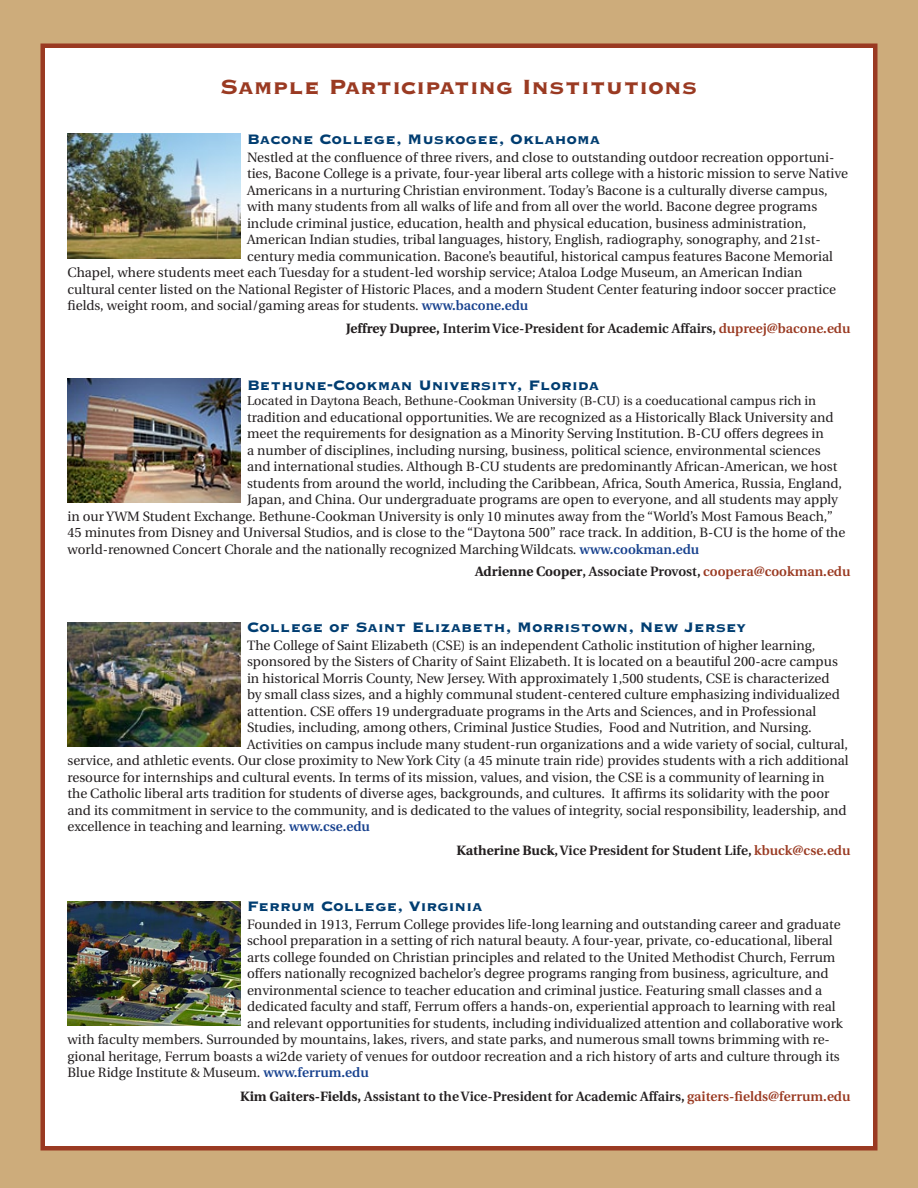
<style>
.page{position:relative;width:918px;height:1188px;background:#cdac7b}
.page>*{position:absolute;margin:0;border:0;box-sizing:border-box;transform-origin:0 0}
.t1{font:800 27px "Copperplate Gothic BT";color:#9a3a22}
.t2{font:800 18px "Copperplate Gothic BT";color:#003d71}
.t3{font:13.5px "Utopia";color:#231f20}
.t4{font:600 13.5px "Utopia";color:#231f20}
.t5{font:600 13.5px "Utopia";color:#9a3a22}
.t6{font:12.75px "Utopia";color:#231f20}
.s1{font-weight:600;color:#18428f}
.s2{font-weight:700}
.s3{color:#9a3a22}
.s4{font-weight:700;color:#231f20}
.s5{color:#231f20}
</style>
<div class="page">
<div style="left:40px;top:44px;width:838px;height:1106px;background:#fff;border:4px solid #9a3a22"></div>
<img style="left:68px;top:134px;width:172px;height:124px">
<img style="left:68px;top:378px;width:172px;height:124px">
<img style="left:68px;top:622px;width:172px;height:124px">
<img style="left:68px;top:901px;width:172px;height:124px">
<h1 class="t1" style="left:220px;top:72px;width:479px">Sample Participating Institutions</h1>
<h2 class="t2" style="left:247px;top:129px;width:355px">Bacone College, Muskogee, Oklahoma</h2>
<p class="t3" style="left:247px;top:150px;width:589px">Nestled at the confluence of three rivers, and close to outstanding outdoor recreation opportuni-</p>
<p class="t3" style="left:247px;top:166px;width:602px">ties, Bacone College is a private, four-year liberal arts college with a historic mission to serve Native</p>
<p class="t3" style="left:247px;top:183px;width:582px">Americans in a nurturing Christian environment. Today’s Bacone is a culturally diverse campus,</p>
<p class="t3" style="left:247px;top:199px;width:572px">with many students from all walks of life and from all over the world. Bacone degree programs</p>
<p class="t3" style="left:247px;top:216px;width:561px">include criminal justice, education, health and physical education, business administration,</p>
<p class="t3" style="left:247px;top:232px;width:575px">American Indian studies, tribal languages, history, English, radiography, sonography, and 21st-</p>
<p class="t3" style="left:247px;top:249px;width:587px">century media communication. Bacone’s beautiful, historical campus features Bacone Memorial</p>
<p class="t3" style="left:67px;top:265px;width:737px">Chapel, where students meet each Tuesday for a student-led worship service; Ataloa Lodge Museum, an American Indian</p>
<p class="t3" style="left:67px;top:282px;width:770px">cultural center listed on the National Register of Historic Places, and a modern Student Center featuring indoor soccer practice</p>
<p class="t3" style="left:67px;top:298px;width:462px">fields, weight room, and social/gaming areas for students. <span class="s1">www.bacone.edu</span></p>
<p class="t4" style="left:346px;top:321px;width:506px"><span class="s2">Jeffrey Dupree,</span> Interim Vice-President for Academic Affairs, <span class="s3">dupreej@bacone.edu</span></p>
<h2 class="t2" style="left:247px;top:375px;width:354px">Bethune-Cookman University, Florida</h2>
<p class="t6" style="left:247px;top:394px;width:571px">Located in Daytona Beach, Bethune-Cookman University (B-CU) is a coeducational campus rich in</p>
<p class="t3" style="left:247px;top:410px;width:588px">tradition and educational opportunities. We are recognized as a Historically Black University and</p>
<p class="t3" style="left:247px;top:426px;width:578px">meet the requirements for designation as a Minority Serving Institution. B-CU offers degrees in</p>
<p class="t3" style="left:247px;top:443px;width:575px">a number of disciplines, including nursing, business, political science, environmental sciences</p>
<p class="t3" style="left:247px;top:459px;width:592px">and international studies. Although B-CU students are predominantly African-American, we host</p>
<p class="t3" style="left:247px;top:476px;width:597px">students from around the world, including the Caribbean, Africa, South America, Russia, England,</p>
<p class="t3" style="left:247px;top:492px;width:593px">Japan, and China. Our undergraduate programs are open to everyone, and all students may apply</p>
<p class="t3" style="left:67px;top:509px;width:767px">in our YWM Student Exchange. Bethune-Cookman University is only 10 minutes away from the “World’s Most Famous Beach,”</p>
<p class="t3" style="left:67px;top:525px;width:779px">45 minutes from Disney and Universal Studios, and is close to the “Daytona 500” race track. In addition, B-CU is the home of the</p>
<p class="t3" style="left:67px;top:542px;width:633px">world-renowned Concert Chorale and the nationally recognized Marching Wildcats. <span class="s1">www.cookman.edu</span></p>
<p class="t5" style="left:475px;top:563px;width:377px"><span class="s4">Adrienne Cooper</span><span class="s5">, Associate Provost,</span> coopera@cookman.edu</p>
<h2 class="t2" style="left:247px;top:617px;width:500px">College of Saint Elizabeth, Morristown, New Jersey</h2>
<p class="t3" style="left:247px;top:638px;width:570px">The College of Saint Elizabeth (CSE) is an independent Catholic institution of higher learning,</p>
<p class="t3" style="left:247px;top:654px;width:592px">sponsored by the Sisters of Charity of Saint Elizabeth. It is located on a beautiful 200-acre campus</p>
<p class="t3" style="left:247px;top:671px;width:584px">in historical Morris County, New Jersey. With approximately 1,500 students, CSE is characterized</p>
<p class="t3" style="left:247px;top:687px;width:594px">by small class sizes, and a highly communal student-centered culture emphasizing individualized</p>
<p class="t3" style="left:247px;top:704px;width:571px">attention. CSE offers 19 undergraduate programs in the Arts and Sciences, and in Professional</p>
<p class="t3" style="left:247px;top:720px;width:566px">Studies, including, among others, Criminal Justice Studies, Food and Nutrition, and Nursing.</p>
<p class="t3" style="left:247px;top:737px;width:603px">Activities on campus include many student-run organizations and a wide variety of social, cultural,</p>
<p class="t3" style="left:67px;top:753px;width:783px">service, and athletic events. Our close proximity to New York City (a 45 minute train ride) provides students with a rich additional</p>
<p class="t3" style="left:67px;top:770px;width:759px">resource for internships and cultural events. In terms of its mission, values, and vision, the CSE is a community of learning in</p>
<p class="t3" style="left:67px;top:786px;width:763px">the Catholic liberal arts tradition for students of diverse ages, backgrounds, and cultures. It affirms its solidarity with the poor</p>
<p class="t3" style="left:67px;top:803px;width:781px">and its commitment in service to the community, and is dedicated to the values of integrity, social responsibility, leadership, and</p>
<p class="t3" style="left:67px;top:819px;width:304px">excellence in teaching and learning. <span class="s1">www.cse.edu</span></p>
<p class="t4" style="left:456px;top:842px;width:396px"><span class="s2">Katherine Buck</span>, Vice President for Student Life, <span class="s3">kbuck@cse.edu</span></p>
<h2 class="t2" style="left:247px;top:896px;width:237px">Ferrum College, Virginia</h2>
<p class="t3" style="left:247px;top:917px;width:595px">Founded in 1913, Ferrum College provides life-long learning and outstanding career and graduate</p>
<p class="t3" style="left:247px;top:933px;width:587px">school preparation in a setting of rich natural beauty. A four-year, private, co-educational, liberal</p>
<p class="t3" style="left:247px;top:950px;width:590px">arts college founded on Christian principles and related to the United Methodist Church, Ferrum</p>
<p class="t3" style="left:247px;top:966px;width:583px">offers nationally recognized bachelor’s degree programs ranging from business, agriculture, and</p>
<p class="t3" style="left:247px;top:983px;width:577px">environmental science to teacher education and criminal justice. Featuring small classes and a</p>
<p class="t3" style="left:247px;top:999px;width:590px">dedicated faculty and staff, Ferrum offers a hands-on, experiential approach to learning with real</p>
<p class="t3" style="left:247px;top:1016px;width:597px">and relevant opportunities for students, including individualized attention and collaborative work</p>
<p class="t3" style="left:67px;top:1032px;width:764px">with faculty members. Surrounded by mountains, lakes, rivers, and state parks, and numerous small towns brimming with re-</p>
<p class="t3" style="left:67px;top:1049px;width:774px">gional heritage, Ferrum boasts a wi2de variety of venues for outdoor recreation and a rich history of arts and culture through its</p>
<p class="t3" style="left:67px;top:1065px;width:303px">Blue Ridge Institute &amp; Museum. <span class="s1">www.ferrum.edu</span></p>
<p class="t4" style="left:240px;top:1088px;width:612px"><span class="s2">Kim Gaiters-Fields,</span> Assistant to the Vice-President for Academic Affairs, <span class="s3">gaiters-fields@ferrum.edu</span></p>
</div>
